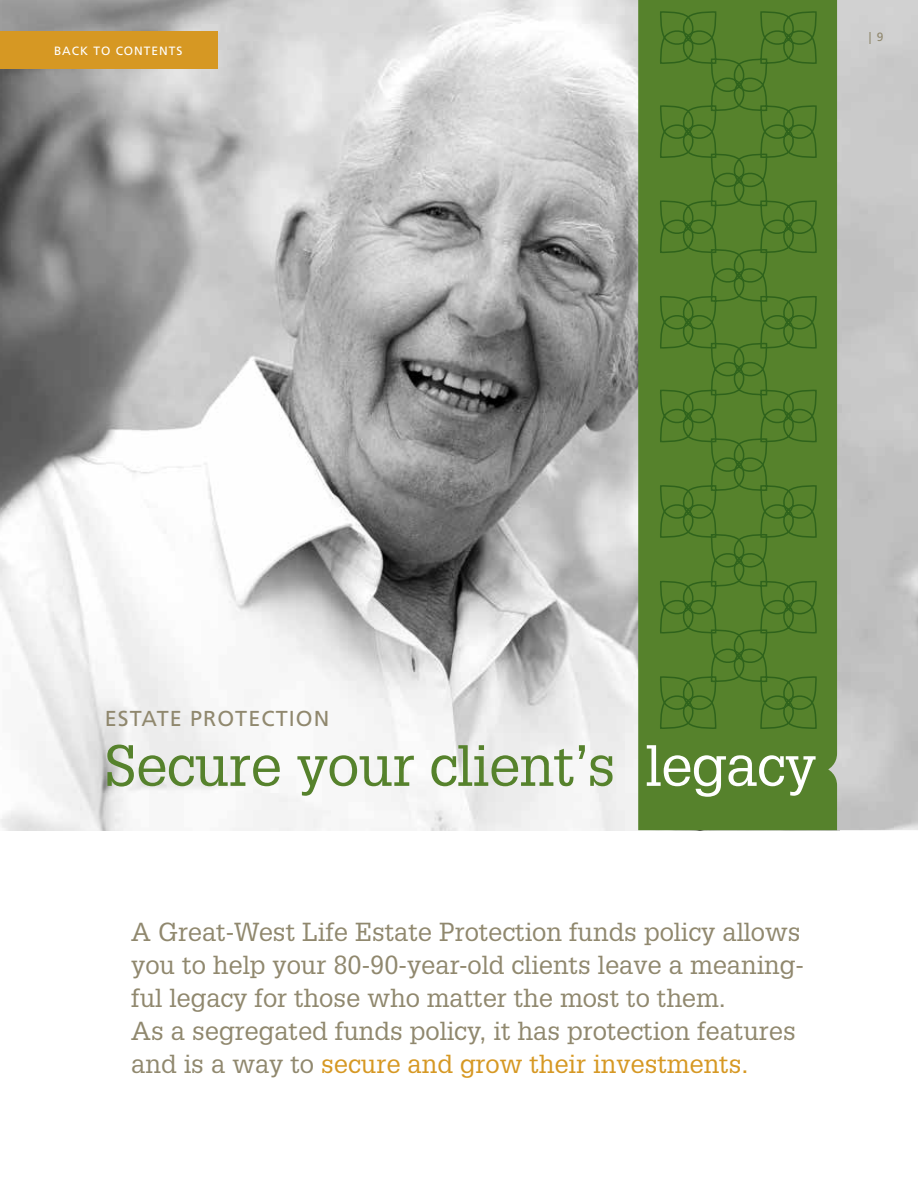
<style>
.page{position:relative;width:918px;height:1188px;background:#fff}
.page>*{position:absolute;margin:0;border:0;box-sizing:border-box;transform-origin:0 0}
.t1{font:56.85px "Glypha LT Std";letter-spacing:-.01em;color:#56822c}
.t2{font:25.5px/33px "Glypha LT Std";color:#90886e}
.t3{font:21.6px "Frutiger LT Std";letter-spacing:.05em;color:#90886e}
.t4{font:12px "Frutiger LT Std";letter-spacing:.08em;color:#fff}
.t5{font:12px "Frutiger LT Std";color:#90886e}
.s1{color:#fff}
.s2{color:#d69823}
</style>
<div class="page">
<img style="left:0;top:0;width:638px;height:830px">
<img style="left:837px;top:0;width:81px;height:830px">
<div style="left:638px;top:0;width:199px;height:830px;background:#56822c"></div>
<svg style="left:658px;top:11px;width:161px;height:718px;background:#507d29"></svg>
<div style="left:0;top:31px;width:217px;height:38px;background:#d69823"></div>
<p class="t4" style="left:54px;top:44px;width:130px">BACK TO CONTENTS</p>
<p class="t5" style="left:869px;top:30px;width:16px">| 9</p>
<p class="t3" style="left:105px;top:706px;width:226px">ESTATE PROTECTION</p>
<h1 class="t1" style="left:105px;top:731px;width:713px">Secure your client’s <span class="s1">legacy</span></h1>
<p class="t2" style="left:131px;top:915px;width:674px">A Great-West Life Estate Protection funds policy allows you to help your 80-90-year-old clients leave a meaning&shy;ful legacy for those who matter the most to them.<br>As a segregated funds policy, it has protection features and is a way to <span class="s2">secure and grow their investments.</span></p>
</div>
